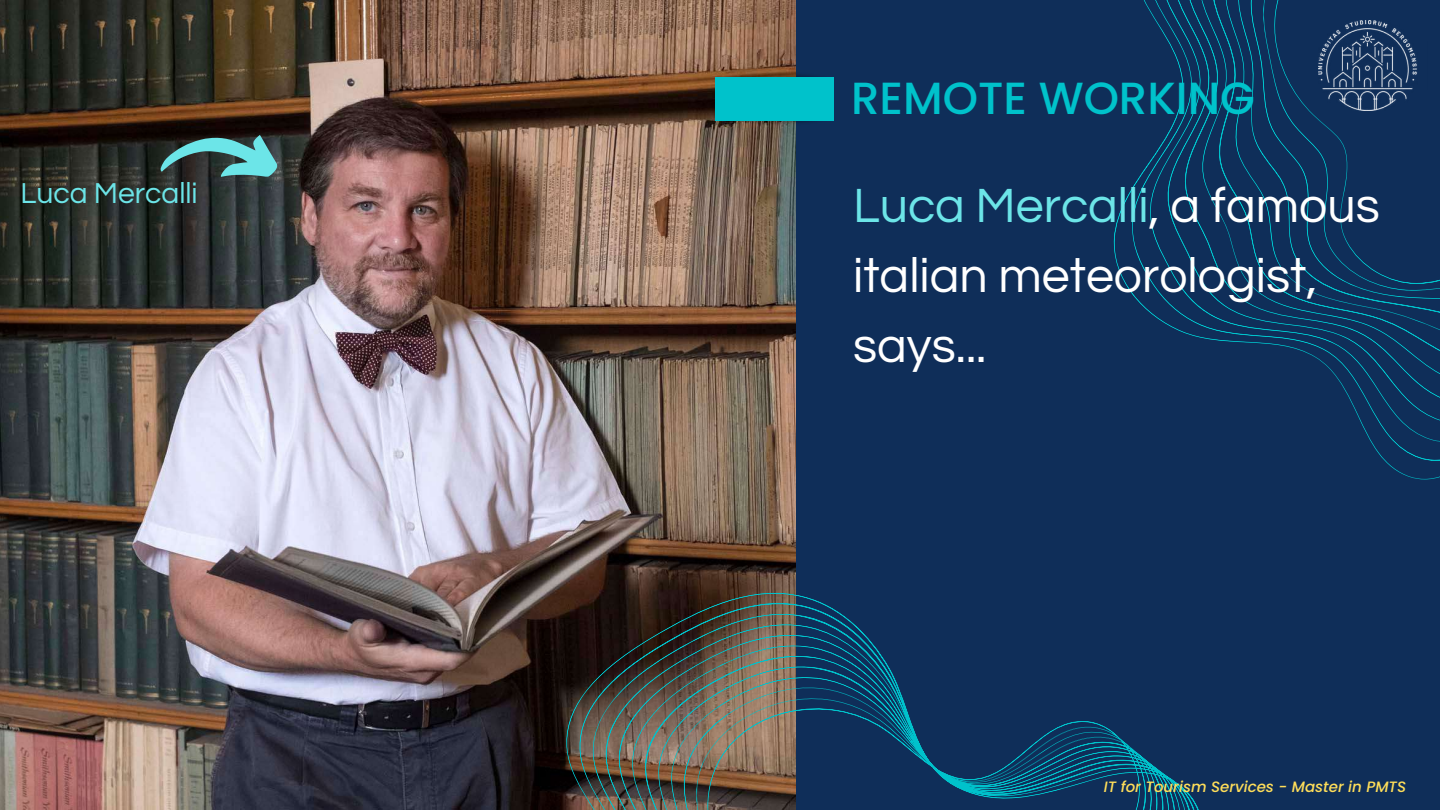
<style>
.page{position:relative;width:1440px;height:810px;background:#0f2e59}
.page>*{position:absolute;margin:0;border:0;box-sizing:border-box;transform-origin:0 0}
.t1{font:50px/69.8px "Questrial";color:#fff}
.t2{font:500 45px "Poppins";color:#00c2cb}
.t3{font:30px "Questrial";color:#6ce5e8}
.t4{font:italic 500 15px "Poppins";color:#ffde59}
.s1{color:#6ce5e8}
</style>
<div class="page">
<img style="left:0;top:0;width:796px;height:810px">
<svg style="left:546px;top:583px;width:653px;height:227px"></svg>
<img style="left:713px;top:109px;width:121px;height:23px">
<img style="left:713px;top:66px;width:102px;height:22px">
<div style="left:715px;top:77px;width:119px;height:43px;background:#00c2cb"></div>
<svg style="left:1113px;top:0;width:327px;height:479px"></svg>
<img style="left:1318px;top:21px;width:110px;height:90px">
<svg style="left:160px;top:135px;width:118px;height:42px;background:#467c7c"></svg>
<p class="t3" style="left:20px;top:179px;width:179px">Luca Mercalli</p>
<p class="t2" style="left:851px;top:66px;width:405px">REMOTE WORKING</p>
<p class="t1" style="left:853px;top:172px;width:528px"><span class="s1">Luca Mercalli</span>, a famous italian meteorologist, says...</p>
<p class="t4" style="left:1104px;top:777px;width:304px">IT for Tourism Services - Master in PMTS</p>
</div>
